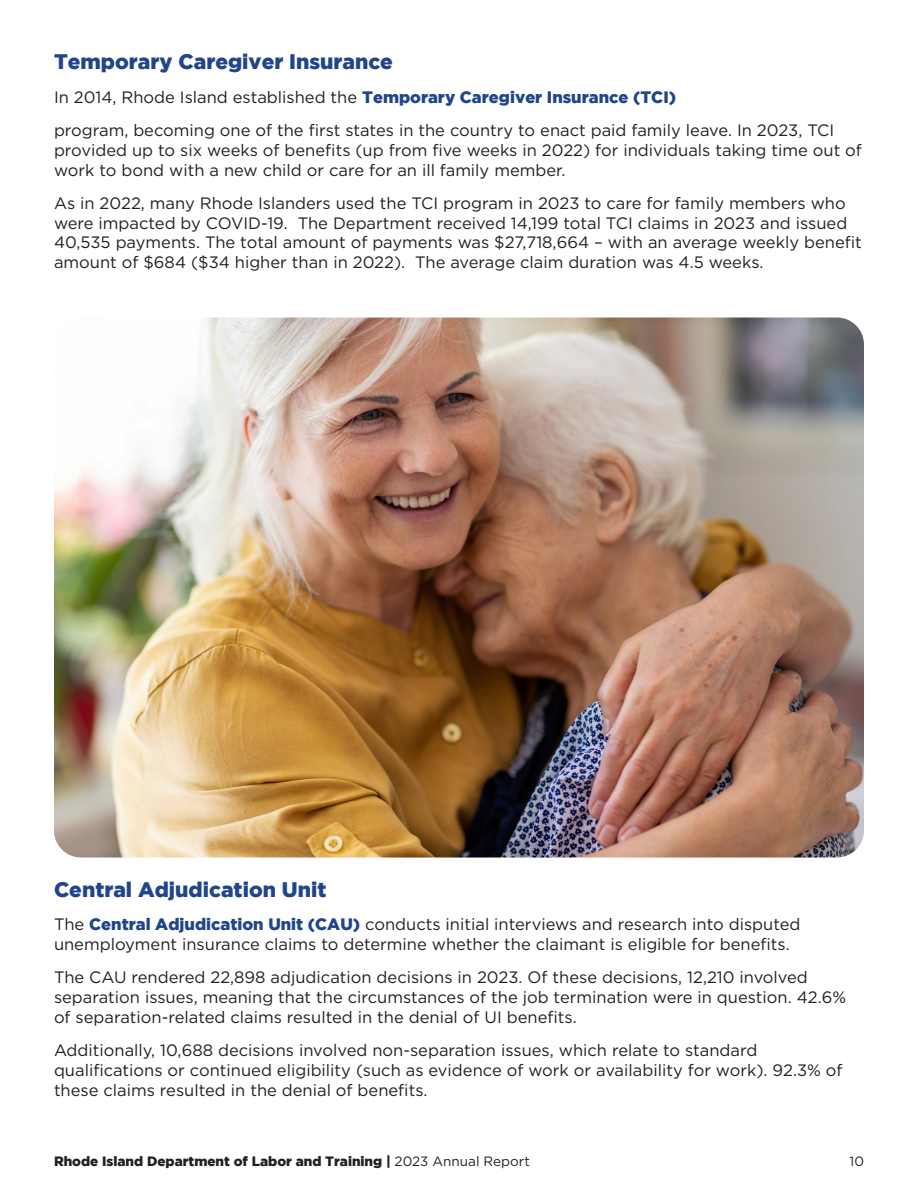
<style>
.page{position:relative;width:918px;height:1188px;background:#fff}
.page>*{position:absolute;margin:0;border:0;box-sizing:border-box;transform-origin:0 0}
.Sub_Sub-Headings{font:900 21px "Gotham";color:#21458a}
.Body{font:16.5px/19.8px "Gotham";color:#231f20}
.t1{font:900 13.5px "Gotham";color:#231f20}
.t2{font:13.5px "Gotham";color:#231f20}
.s1{font-weight:900;color:#21458a}
.s2{font-weight:400}
</style>
<div class="page">
<img style="left:54px;top:318px;width:810px;height:540px">
<p class="Sub_Sub-Headings" style="left:54px;top:50px;width:341px">Temporary Caregiver Insurance</p>
<p class="Body" style="left:54px;top:87px;width:624px">In 2014, Rhode Island established the <span class="s1">Temporary Caregiver Insurance (TCI)</span></p>
<p class="Body" style="left:54px;top:120px;width:810px">program, becoming one of the first states in the country to enact paid family leave. In 2023, TCI provided up to six weeks of benefits (up from five weeks in 2022) for individuals taking time out of work to bond with a new child or care for an ill family member.</p>
<p class="Body" style="left:54px;top:193px;width:809px">As in 2022, many Rhode Islanders used the TCI program in 2023 to care for family members who were impacted by COVID-19. The Department received 14,199 total TCI claims in 2023 and issued 40,535 payments. The total amount of payments was $27,718,664 – with an average weekly benefit amount of $684 ($34 higher than in 2022). The average claim duration was 4.5 weeks.</p>
<p class="Sub_Sub-Headings" style="left:54px;top:877px;width:274px">Central Adjudication Unit</p>
<p class="Body" style="left:54px;top:914px;width:748px">The <span class="s1">Central Adjudication Unit (CAU)</span> conducts initial interviews and research into disputed unemployment insurance claims to determine whether the claimant is eligible for benefits.</p>
<p class="Body" style="left:54px;top:967px;width:794px">The CAU rendered 22,898 adjudication decisions in 2023. Of these decisions, 12,210 involved separation issues, meaning that the circumstances of the job termination were in question. 42.6% of separation-related claims resulted in the denial of UI benefits.</p>
<p class="Body" style="left:54px;top:1040px;width:790px">Additionally, 10,688 decisions involved non-separation issues, which relate to standard qualifications or continued eligibility (such as evidence of work or availability for work). 92.3% of these claims resulted in the denial of benefits.</p>
<p class="t1" style="left:54px;top:1154px;width:477px">Rhode Island Department of Labor and Training | <span class="s2">2023 Annual Report</span></p>
<p class="t2" style="left:850px;top:1153px;width:16px">10</p>
</div>
